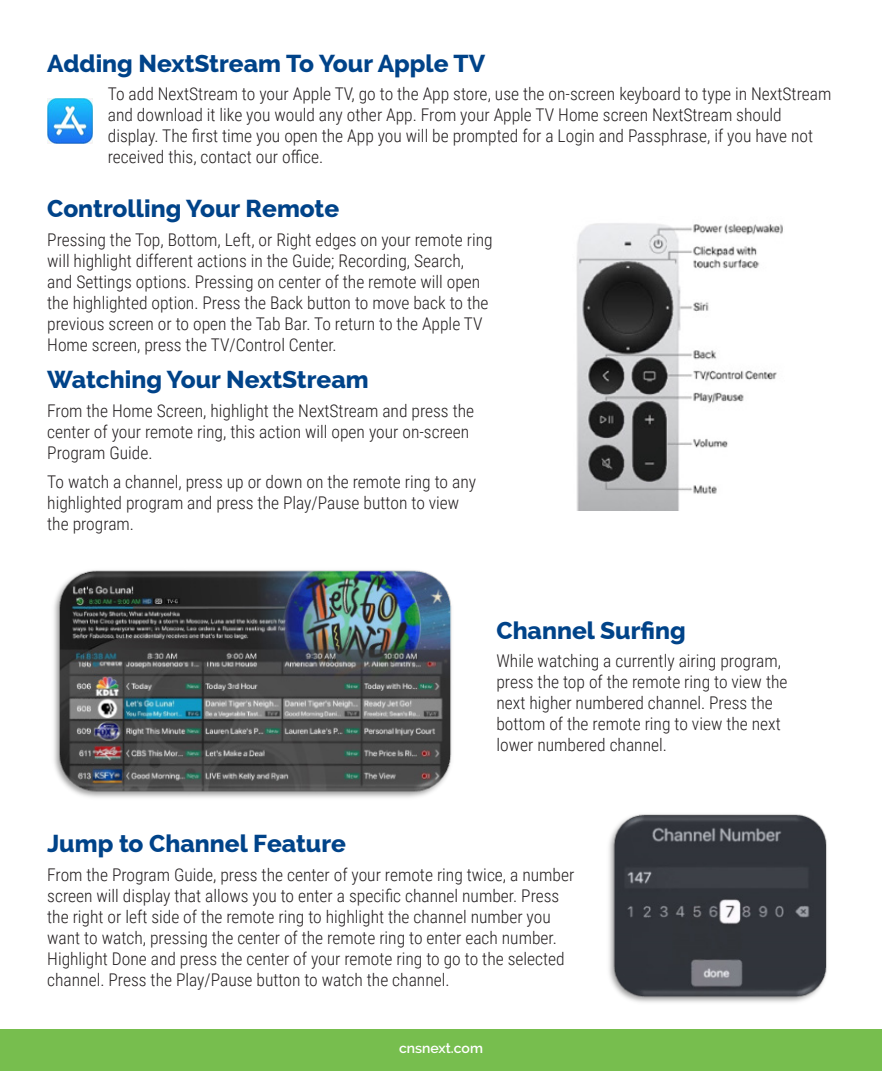
<style>
.page{position:relative;width:882px;height:1071px;background:#fff}
.page>*{position:absolute;margin:0;border:0;box-sizing:border-box;transform-origin:0 0}
.t1{font:800 24.5px "Raleway";color:#004389}
.t2{font:300 17.5px/21px "Roboto Condensed";color:#231f20}
.t3{font:600 14px "Raleway";color:#fff}
</style>
<div class="page">
<div style="left:0;top:1029px;width:882px;height:42px;background:#77be4e"></div>
<img style="left:48px;top:98px;width:44px;height:45px">
<img style="left:576px;top:223px;width:207px;height:287px">
<img style="left:54px;top:570px;width:398px;height:228px">
<img style="left:609px;top:814px;width:218px;height:189px">
<p class="t1" style="left:47px;top:49px;width:440px">Adding NextStream To Your Apple TV</p>
<p class="t2" style="left:108px;top:83px;width:725px">To add NextStream to your Apple TV, go to the App store, use the on-screen keyboard to type in NextStream and download it like you would any other App. From your Apple TV Home screen NextStream should display. The first time you open the App you will be prompted for a Login and Passphrase, if you have not received this, contact our office.</p>
<p class="t1" style="left:47px;top:195px;width:294px">Controlling Your Remote</p>
<p class="t2" style="left:47px;top:229px;width:447px">Pressing the Top, Bottom, Left, or Right edges on your remote ring will highlight different actions in the Guide; Recording, Search, and Settings options. Pressing on center of the remote will open the highlighted option. Press the Back button to move back to the previous screen or to open the Tab Bar. To return to the Apple TV Home screen, press the TV/Control Center.</p>
<p class="t1" style="left:47px;top:366px;width:323px">Watching Your NextStream</p>
<p class="t2" style="left:47px;top:400px;width:428px">From the Home Screen, highlight the NextStream and press the center of your remote ring, this action will open your on-screen<br>Program Guide.</p>
<p class="t2" style="left:47px;top:471px;width:430px">To watch a channel, press up or down on the remote ring to any highlighted program and press the Play/Pause button to view the program.</p>
<p class="t1" style="left:496px;top:616px;width:191px">Channel Surfing</p>
<p class="t2" style="left:496px;top:650px;width:293px">While watching a currently airing program, press the top of the remote ring to view the next higher numbered channel. Press the bottom of the remote ring to view the next lower numbered channel.</p>
<p class="t1" style="left:47px;top:830px;width:300px">Jump to Channel Feature</p>
<p class="t2" style="left:47px;top:864px;width:529px">From the Program Guide, press the center of your remote ring twice, a number screen will display that allows you to enter a specific channel number. Press the right or left side of the remote ring to highlight the channel number you want to watch, pressing the center of the remote ring to enter each number.<br>Highlight Done and press the center of your remote ring to go to the selected channel. Press the Play/Pause button to watch the channel.</p>
<p class="t3" style="left:399px;top:1040px;width:85px">cnsnext.com</p>
</div>
